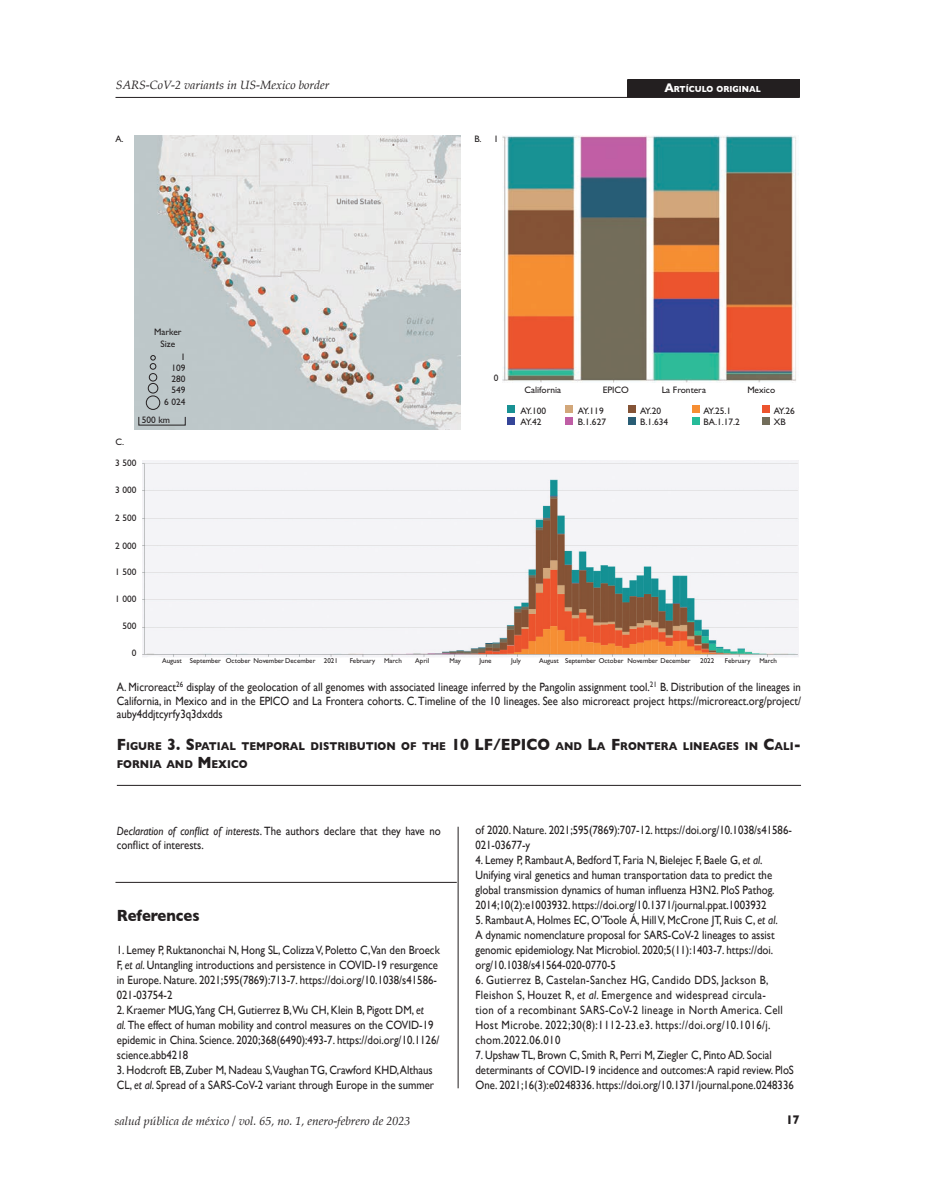
<style>
.page{position:relative;width:944px;height:1200px;background:#fff}
.page>*{position:absolute;margin:0;border:0;box-sizing:border-box;transform-origin:0 0}
.NIVEL_2{font:700 16.5px "Gill Sans";color:#231f20;scale:.9 1}
.t1{font:700 12.75px "Gill Sans";color:#231f20;scale:.9 1}
.REFERENCIAS{font:12px/15px "Gill Sans";color:#231f20;scale:.9 1}
.CUADROS{font:12px/13.5px "Gill Sans";color:#231f20;scale:.9 1}
.REFERENCIAS-2{font:12px/15px "Gill Sans";letter-spacing:.03em;color:#231f20;scale:.9 1}
.t2{font:italic 12px "Palatino";color:#231f20}
.TIT_FIGURA{font:700 11.55px/18px "Gill Sans";color:#231f20;scale:.9 1}
.t3{font:9.45px/11.2px "Gill Sans";color:#231f20;text-align:center}
.t4{font:700 8.85px "Gill Sans";color:#fff;scale:.9 1}
.t5{font:7.05px "Gill Sans";color:#231f20}
.s1{font-size:12.75px}
.s2{font-size:16.5px}
.s3{font-style:italic}
</style>
<div class="page">
<div style="left:627px;top:80px;width:172px;height:17px;background:#231f20"></div>
<hr style="left:116px;top:97px;width:684px;height:1px;background:#231f20">
<hr style="left:458px;top:826px;width:1px;height:262px;background:#231f20">
<hr style="left:115px;top:881px;width:342px;height:1px;background:#231f20">
<img style="left:142px;top:460px;width:656px;height:197px">
<img style="left:135px;top:136px;width:326px;height:293px">
<img style="left:502px;top:136px;width:294px;height:246px">
<svg style="left:138px;top:355px;width:48px;height:70px;background:#b5bfc0"></svg>
<div style="left:507px;top:405px;width:8px;height:8px;background:#189194"></div>
<div style="left:692px;top:405px;width:8px;height:8px;background:#f68e33"></div>
<div style="left:629px;top:405px;width:7px;height:8px;background:#845336"></div>
<div style="left:565px;top:405px;width:7px;height:8px;background:#d2a77a"></div>
<div style="left:762px;top:405px;width:7px;height:8px;background:#ec542e"></div>
<div style="left:507px;top:417px;width:8px;height:7px;background:#344598"></div>
<div style="left:692px;top:417px;width:8px;height:7px;background:#26bb99"></div>
<div style="left:629px;top:417px;width:7px;height:7px;background:#295d75"></div>
<div style="left:565px;top:417px;width:7px;height:7px;background:#bf5ea5"></div>
<div style="left:762px;top:417px;width:7px;height:7px;background:#726d5a"></div>
<hr style="left:117px;top:785px;width:684px;height:1px;background:#231f20">
<p class="t2" style="left:116px;top:75px;width:215px">SARS-CoV-2 variants in US-Mexico border</p>
<p class="t4" style="left:664px;top:82px;width:109px"><span class="s1">A</span>RTÍCULO ORIGINAL</p>
<p class="t3" style="left:115px;top:133px;width:10px">A.</p>
<p class="t3" style="left:474px;top:133px;width:9px">B.</p>
<p class="t3" style="left:494px;top:133px;width:6px">1</p>
<p class="t3" style="left:154px;top:326px;width:29px">Marker<br>Size</p>
<p class="t3" style="left:164px;top:350px;width:23px;text-align:right">1<br>109<br>280<br>549<br>6 024</p>
<p class="t3" style="left:142px;top:414px;width:30px">500 km</p>
<p class="t3" style="left:115px;top:435px;width:10px">C.</p>
<p class="t3" style="left:115px;top:456px;width:23px">3 500</p>
<p class="t3" style="left:115px;top:484px;width:23px">3 000</p>
<p class="t3" style="left:115px;top:512px;width:23px">2 500</p>
<p class="t3" style="left:115px;top:539px;width:23px">2 000</p>
<p class="t3" style="left:115px;top:566px;width:23px">1 500</p>
<p class="t3" style="left:115px;top:592px;width:23px">1 000</p>
<p class="t3" style="left:123px;top:620px;width:16px">500</p>
<p class="t3" style="left:132px;top:647px;width:6px">0</p>
<p class="t3" style="left:494px;top:372px;width:6px">0</p>
<p class="t3" style="left:524px;top:384px;width:38px">California</p>
<p class="t3" style="left:603px;top:384px;width:28px">EPICO</p>
<p class="t3" style="left:662px;top:384px;width:46px">La Frontera</p>
<p class="t3" style="left:747px;top:384px;width:29px">Mexico</p>
<p class="t3" style="left:520px;top:404px;width:27px">AY.100</p>
<p class="t3" style="left:578px;top:404px;width:27px">AY.119</p>
<p class="t3" style="left:640px;top:404px;width:23px">AY.20</p>
<p class="t3" style="left:703px;top:404px;width:29px">AY.25.1</p>
<p class="t3" style="left:774px;top:404px;width:23px">AY.26</p>
<p class="t3" style="left:520px;top:416px;width:23px">AY.42</p>
<p class="t3" style="left:578px;top:416px;width:30px">B.1.627</p>
<p class="t3" style="left:640px;top:416px;width:30px">B.1.634</p>
<p class="t3" style="left:703px;top:416px;width:38px">BA.1.17.2</p>
<p class="t3" style="left:774px;top:416px;width:13px">XB</p>
<p class="t5" style="left:162px;top:656px;width:177px">August September October November December 2021</p>
<p class="t5" style="left:350px;top:656px;width:27px">February</p>
<p class="t5" style="left:384px;top:656px;width:19px">March</p>
<p class="t5" style="left:415px;top:656px;width:16px">April</p>
<p class="t5" style="left:450px;top:656px;width:13px">May</p>
<p class="t5" style="left:480px;top:656px;width:14px">June</p>
<p class="t5" style="left:511px;top:656px;width:11px">July</p>
<p class="t5" style="left:539px;top:656px;width:153px">August September October November December</p>
<p class="t5" style="left:700px;top:656px;width:16px">2022</p>
<p class="t5" style="left:725px;top:656px;width:27px">February</p>
<p class="t5" style="left:759px;top:656px;width:19px">March</p>
<p class="CUADROS" style="left:117px;top:680px;width:762px;text-align:justify">A. Microreact<sup>26</sup> display of the geolocation of all genomes with associated lineage inferred by the Pangolin assignment tool.<sup>21</sup> B. Distribution of the lineages in California, in Mexico and in the EPICO and La Frontera cohorts. C. Timeline of the 10 lineages. See also microreact project https://microreact.org/project/ auby4ddjtcyrfy3q3dxdds</p>
<p class="TIT_FIGURA" style="left:117px;top:736px;width:762px"><span class="s2">F</span>IGURE <span class="s2">3. S</span> PATIAL TEMPORAL DISTRIBUTION OF THE <span class="s2">10 LF/EPICO</span> AND <span class="s2">L</span>A <span class="s2">F</span>RONTERA LINEAGES IN <span class="s2">C</span>ALI<span class="s2">-<br></span>FORNIA AND <span class="s2">M</span> EXICO</p>
<p class="CUADROS" style="left:117px;top:823px;width:361px"><span class="s3">Declaration of conflict of interests</span>. The authors declare that they have no conflict of interests.</p>
<p class="NIVEL_2" style="left:117px;top:901px;width:93px">References</p>
<p class="REFERENCIAS" style="left:117px;top:941px;width:360px">1. Lemey P, Ruktanonchai N, Hong SL, Colizza V, Poletto C,Van den Broeck F, <span class="s3">et al</span>. Untangling introductions and persistence in COVID-19 resurgence in Europe. Nature. 2021;595(7869):713-7. https://doi.org/10.1038/s41586- 021-03754-2</p>
<p class="REFERENCIAS" style="left:117px;top:1001px;width:360px">2. Kraemer MUG,Yang CH, Gutierrez B,Wu CH, Klein B, Pigott DM, <span class="s3">et<br>al.</span> The effect of human mobility and control measures on the COVID-19 epidemic in China. Science. 2020;368(6490):493-7. https://doi.org/10.1126/ science.abb4218</p>
<p class="REFERENCIAS" style="left:117px;top:1061px;width:354px">3. Hodcroft EB, Zuber M, Nadeau S,Vaughan TG, Crawford KHD, Althaus<br>CL, <span class="s3">et al</span>. Spread of a SARS-CoV-2 variant through Europe in the summer</p>
<p class="REFERENCIAS" style="left:475px;top:821px;width:353px">of 2020. Nature. 2021;595(7869):707-12. https://doi.org/10.1038/s41586-<br>021-03677-y</p>
<p class="REFERENCIAS" style="left:475px;top:851px;width:334px">4. Lemey P, Rambaut A, Bedford T, Faria N, Bielejec F, Baele G, <span class="s3">et al</span>.<br>Unifying viral genetics and human transportation data to predict the global transmission dynamics of human influenza H3N2. PloS Pathog.<br>2014;10(2):e1003932. https://doi.org/10.1371/journal.ppat.1003932</p>
<p class="REFERENCIAS" style="left:475px;top:911px;width:337px">5. Rambaut A, Holmes EC, O’Toole Á, Hill V, McCrone JT, Ruis C, <span class="s3">et al</span>.<br>A dynamic nomenclature proposal for SARS-CoV-2 lineages to assist genomic epidemiology. Nat Microbiol. 2020;5(11):1403-7. https://doi. org/10.1038/s41564-020-0770-5</p>
<p class="REFERENCIAS-2" style="left:475px;top:971px;width:343px">6. Gutierrez B, Castelan-Sanchez HG, Candido DDS, Jackson B, Fleishon S, Houzet R, <span class="s3">et al</span>. Emergence and widespread circula&shy;tion of a recombinant SARS-CoV-2 lineage in North America. Cell Host Microbe. 2022;30(8):1112-23.e3. https://doi.org/10.1016/j. chom.2022.06.010</p>
<p class="REFERENCIAS" style="left:475px;top:1046px;width:355px">7. Upshaw TL, Brown C, Smith R, Perri M, Ziegler C, Pinto AD. Social determinants of COVID-19 incidence and outcomes: A rapid review. PloS<br>One. 2021;16(3):e0248336. https://doi.org/10.1371/journal.pone.0248336</p>
<p class="t2" style="left:115px;top:1110px;width:297px">salud pública de méxico / vol. 65, no. 1, enero-febrero de 2023</p>
<p class="t1" style="left:786px;top:1109px;width:17px">17</p>
</div>
